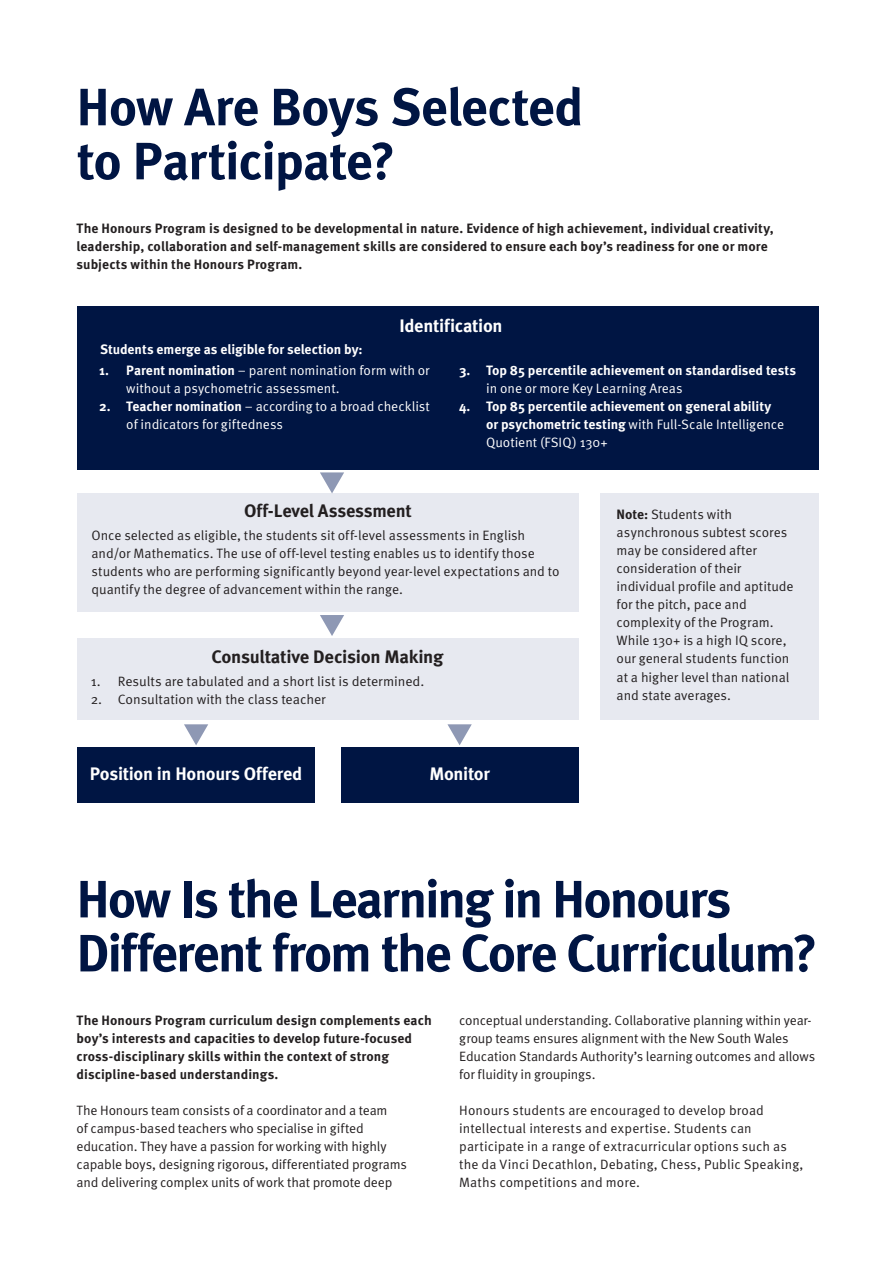
<style>
.page{position:relative;width:893px;height:1263px;background:#fff}
.page>*{position:absolute;margin:0;border:0;box-sizing:border-box;transform-origin:0 0}
.t1{font:700 52.5px/54px "Meta Pro";letter-spacing:-.035em;color:#001543}
.t2{font:700 18.15px "Meta Pro";letter-spacing:-.015em;color:#231f20}
.t3{font:700 18.15px "Meta Pro";letter-spacing:-.015em;color:#fff}
.t4{font:13.5px/18px "Meta Pro Norm";letter-spacing:-.005em;color:#231f20}
.t5{font:700 13.5px/18px "Meta Pro";letter-spacing:.005em;color:#231f20}
.t6{font:13.5px/18.1px "Meta Pro Norm";letter-spacing:-.005em;color:#fff}
.t7{font:700 13.5px "Meta Pro";letter-spacing:-.005em;color:#fff}
.s1{font-family:"Meta Pro";font-weight:700}
</style>
<div class="page">
<div style="left:601px;top:493px;width:218px;height:226px;background:#e7e9f0"></div>
<div style="left:77px;top:637px;width:502px;height:82px;background:#e7e9f0"></div>
<div style="left:77px;top:747px;width:238px;height:56px;background:#001543"></div>
<div style="left:341px;top:747px;width:238px;height:56px;background:#001543"></div>
<div style="left:78px;top:306px;width:741px;height:164px;background:#001543"></div>
<svg style="left:184px;top:724px;width:24px;height:21px"></svg>
<svg style="left:447px;top:724px;width:25px;height:21px"></svg>
<div style="left:77px;top:493px;width:502px;height:119px;background:#e7e9f0"></div>
<svg style="left:320px;top:472px;width:24px;height:21px"></svg>
<svg style="left:320px;top:615px;width:24px;height:21px"></svg>
<h1 class="t1" style="left:77px;top:77px;width:508px">How Are Boys Selected to Participate?</h1>
<p class="t5" style="left:77px;top:219px;width:699px">The Honours Program is designed to be developmental in nature. Evidence of high achievement, individual creativity, leadership, collaboration and self-management skills are considered to ensure each boy’s readiness for one or more subjects within the Honours Program.</p>
<p class="t7" style="left:100px;top:339px;width:264px">Students emerge as eligible for selection by:</p>
<h2 class="t3" style="left:399px;top:311px;width:105px">Identification</h2>
<p class="t6" style="left:126px;top:360px;width:305px;text-indent:-27px"><span class="s1">1. Parent nomination</span> – parent nomination form with or without a psychometric assessment.</p>
<p class="t6" style="left:126px;top:397px;width:305px;text-indent:-27px"><span class="s1">2. Teacher nomination</span> – according to a broad checklist of indicators for giftedness</p>
<p class="t7" style="left:459px;top:360px;width:338px">3. Top 85 percentile achievement on standardised tests</p>
<p class="t6" style="left:486px;top:379px;width:198px">in one or more Key Learning Areas</p>
<p class="t7" style="left:459px;top:396px;width:314px">4. Top 85 percentile achievement on general ability</p>
<p class="t6" style="left:486px;top:415px;width:299px"><span class="s1">or psychometric testing</span> with Full-Scale Intelligence<br>Quotient (FSIQ) 130+</p>
<h2 class="t2" style="left:244px;top:497px;width:169px">Off-Level Assessment</h2>
<p class="t4" style="left:92px;top:525px;width:469px">Once selected as eligible, the students sit off-level assessments in English and/or Mathematics. The use of off-level testing enables us to identify those students who are performing significantly beyond year-level expectations and to quantify the degree of advancement within the range.</p>
<h2 class="t2" style="left:211px;top:643px;width:234px">Consultative Decision Making</h2>
<p class="t4" style="left:91px;top:671px;width:335px">1. Results are tabulated and a short list is determined.</p>
<p class="t4" style="left:91px;top:689px;width:237px">2. Consultation with the class teacher</p>
<h2 class="t3" style="left:90px;top:760px;width:214px">Position in Honours Offered</h2>
<h2 class="t3" style="left:429px;top:760px;width:62px">Monitor</h2>
<p class="t4" style="left:617px;top:504px;width:179px"><span class="s1">Note:</span> Students with asynchronous subtest scores may be considered after consideration of their individual profile and aptitude for the pitch, pace and complexity of the Program.<br>While 130+ is a high IQ score, our general students function at a higher level than national and state averages.</p>
<h1 class="t1" style="left:77px;top:869px;width:742px">How Is the Learning in Honours<br>Different from the Core Curriculum?</h1>
<p class="t5" style="left:77px;top:1011px;width:357px">The Honours Program curriculum design complements each boy’s interests and capacities to develop future-focused cross-disciplinary skills within the context of strong discipline-based understandings.</p>
<p class="t4" style="left:77px;top:1101px;width:332px">The Honours team consists of a coordinator and a team<br>of campus-based teachers who specialise in gifted education. They have a passion for working with highly capable boys, designing rigorous, differentiated programs and delivering complex units of work that promote deep</p>
<p class="t4" style="left:459px;top:1011px;width:358px">conceptual understanding. Collaborative planning within year&shy;group teams ensures alignment with the New South Wales Education Standards Authority’s learning outcomes and allows for fluidity in groupings.</p>
<p class="t4" style="left:459px;top:1101px;width:346px">Honours students are encouraged to develop broad intellectual interests and expertise. Students can participate in a range of extracurricular options such as the da Vinci Decathlon, Debating, Chess, Public Speaking, Maths competitions and more.</p>
</div>
